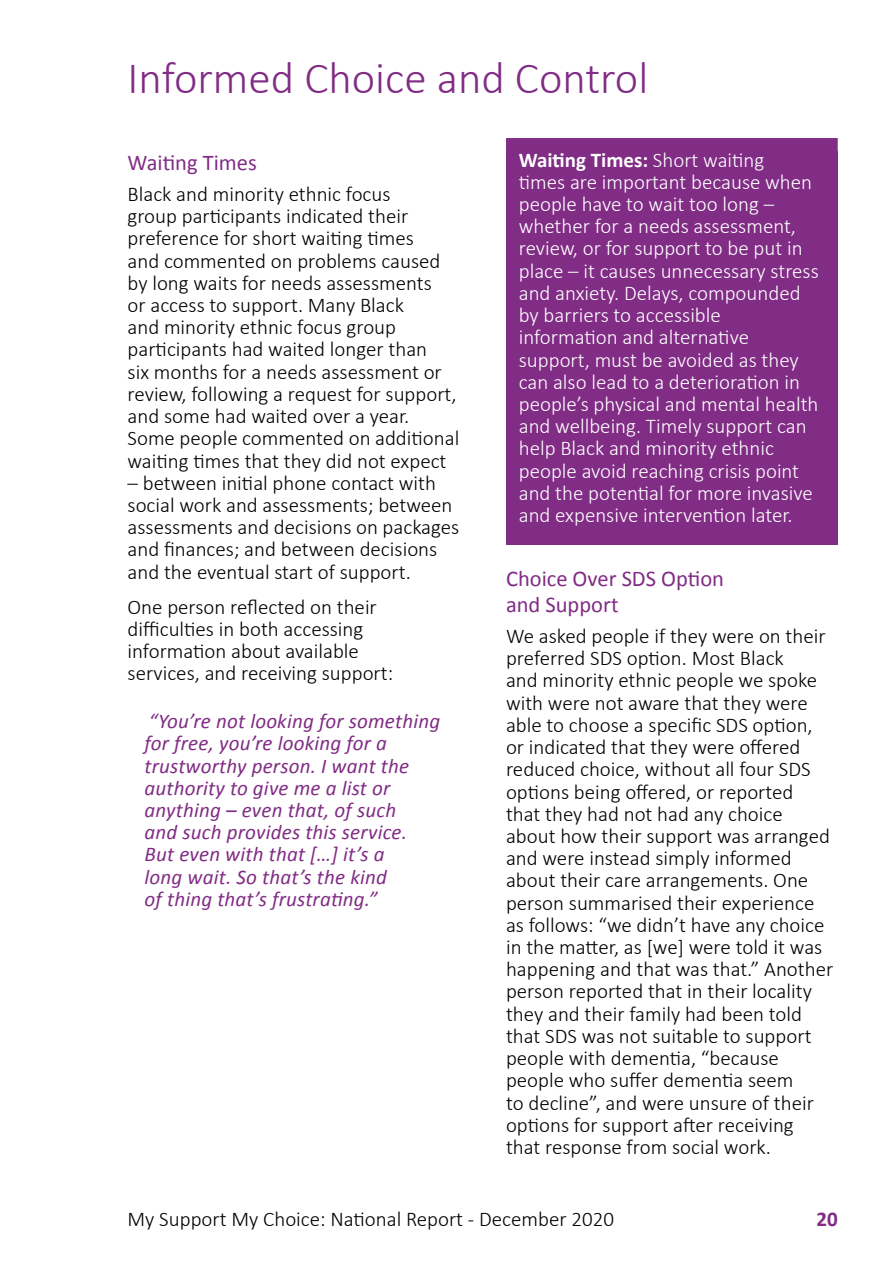
<style>
.page{position:relative;width:893px;height:1263px;background:#fff}
.page>*{position:absolute;margin:0;border:0;box-sizing:border-box;transform-origin:0 0}
.t1{font:300 45px "Calibri";color:#812c85}
.t2{font:22.5px/25.8px "Calibri";color:#812c85}
.t3{font:300 21px/22.2px "Calibri";color:#000}
.t4{font:300 21px/22.2px "Calibri";color:#fff}
.t5{font:italic 21px/22.2px "Calibri";letter-spacing:.01em;color:#812c85}
.t6{font:700 21px "Calibri";color:#812c85}
.s1{font-weight:700}
</style>
<div class="page">
<div style="left:506px;top:151px;width:332px;height:393px;background:#812c85"></div>
<div style="left:506px;top:138px;width:332px;height:29px;background:#812c85"></div>
<h1 class="t1" style="left:128px;top:50px;width:522px">Informed Choice and Control</h1>
<p class="t2" style="left:128px;top:150px;width:131px">Waiting Times</p>
<p class="t3" style="left:128px;top:182px;width:333px">Black and minority ethnic focus<br>group participants indicated their preference for short waiting times<br>and commented on problems caused by long waits for needs assessments<br>or access to support. Many Black<br>and minority ethnic focus group participants had waited longer than<br>six months for a needs assessment or review, following a request for support, and some had waited over a year.<br>Some people commented on additional waiting times that they did not expect</p>
<p class="t3" style="left:128px;top:471px;width:333px">– between initial phone contact with social work and assessments; between assessments and decisions on packages and finances; and between decisions and the eventual start of support.</p>
<p class="t3" style="left:128px;top:595px;width:267px">One person reflected on their difficulties in both accessing information about available services, and receiving support:</p>
<p class="t5" style="left:145px;top:709px;width:297px">“You’re not looking for something for free, you’re looking for a trustworthy person. I want the authority to give me a list or anything – even that, of such<br>and such provides this service.<br>But even with that […] it’s a<br>long wait. So that’s the kind<br>of thing that’s frustrating.”</p>
<p class="t4" style="left:519px;top:147px;width:302px"><span class="s1">Waiting Times:</span> Short waiting<br>times are important because when people have to wait too long – whether for a needs assessment, review, or for support to be put in place – it causes unnecessary stress and anxiety. Delays, compounded by barriers to accessible information and alternative support, must be avoided as they can also lead to a deterioration in people’s physical and mental health and wellbeing. Timely support can help Black and minority ethnic people avoid reaching crisis point and the potential for more invasive and expensive intervention later.</p>
<p class="t2" style="left:506px;top:566px;width:220px">Choice Over SDS Option and Support</p>
<p class="t3" style="left:506px;top:624px;width:329px">We asked people if they were on their preferred SDS option. Most Black<br>and minority ethnic people we spoke with were not aware that they were able to choose a specific SDS option, or indicated that they were offered reduced choice, without all four SDS options being offered, or reported<br>that they had not had any choice about how their support was arranged and were instead simply informed about their care arrangements. One person summarised their experience as follows: “we didn’t have any choice in the matter, as [we] were told it was happening and that was that.” Another person reported that in their locality they and their family had been told that SDS was not suitable to support people with dementia, “because people who suffer dementia seem<br>to decline”, and were unsure of their options for support after receiving that response from social work.</p>
<p class="t3" style="left:128px;top:1207px;width:488px">My Support My Choice: National Report - December 2020</p>
<p class="t6" style="left:816px;top:1206px;width:23px">20</p>
</div>
